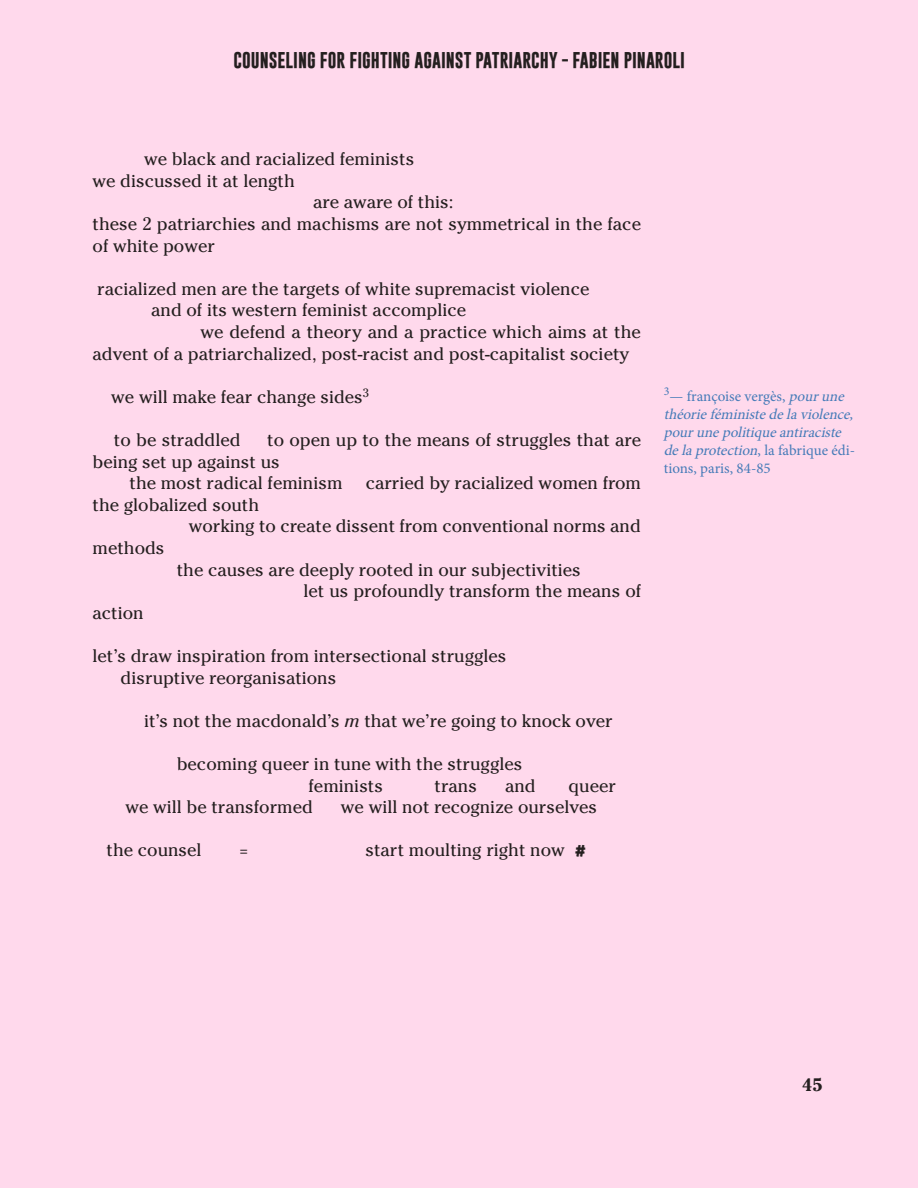
<style>
.page{position:relative;width:918px;height:1188px;background:#ffd9ec}
.page>*{position:absolute;margin:0;border:0;box-sizing:border-box;transform-origin:0 0}
.t1{font:21px "Freelancer";color:#241f1f}
.t2{font:18px/21.6px "Cheltenham Std";color:#241f1f}
.t3{font:700 18px "Cheltenham Std";color:#241f1f}
.t4{font:700 16.5px "Gobold";color:#241f1f}
.t5{font:italic 15px/18px "Minion Pro";color:#457bb8}
.s1{font-style:italic}
.s2{font-style:normal}
</style>
<div class="page">
<p class="t4" style="left:234px;top:49px;width:453px">COUNSELING FOR FIGHTING AGAINST PATRIARCHY - FABIEN PINAROLI</p>
<p class="t2" style="left:144px;top:148px;width:272px">we black and racialized feminists</p>
<p class="t2" style="left:93px;top:170px;width:204px">we discussed it at length</p>
<p class="t2" style="left:313px;top:192px;width:142px">are aware of this:</p>
<p class="t2" style="left:93px;top:213px;width:550px">these 2 patriarchies and machisms are not symmetrical in the face</p>
<p class="t2" style="left:93px;top:235px;width:124px">of white power</p>
<p class="t2" style="left:151px;top:278px;width:440px;text-indent:-54px">racialized men are the targets of white supremacist violence and of its western feminist accomplice</p>
<p class="t2" style="left:93px;top:321px;width:550px;text-indent:108px">we defend a theory and a practice which aims at the advent of a patriarchalized, post-racist and post-capitalist society</p>
<p class="t2" style="left:111px;top:386px;width:259px">we will make fear change sides<sup>3</sup></p>
<p class="t2" style="left:114px;top:429px;width:128px">to be straddled</p>
<p class="t2" style="left:267px;top:429px;width:375px">to open up to the means of struggles that are</p>
<p class="t2" style="left:93px;top:451px;width:189px">being set up against us</p>
<p class="t2" style="left:130px;top:472px;width:214px">the most radical feminism</p>
<p class="t2" style="left:366px;top:472px;width:277px">carried by racialized women from</p>
<p class="t2" style="left:93px;top:494px;width:168px">the globalized south</p>
<p class="t2" style="left:189px;top:516px;width:454px">working to create dissent from conventional norms and</p>
<p class="t2" style="left:93px;top:537px;width:74px">methods</p>
<p class="t2" style="left:177px;top:559px;width:406px">the causes are deeply rooted in our subjectivities</p>
<p class="t2" style="left:303px;top:580px;width:339px">let us profoundly transform the means of</p>
<p class="t2" style="left:93px;top:602px;width:53px">action</p>
<p class="t2" style="left:121px;top:645px;width:387px;text-indent:-28px">let’s draw inspiration from intersectional struggles disruptive reorganisations</p>
<p class="t2" style="left:144px;top:710px;width:470px">it’s not the macdonald’s <span class="s1">m</span> that we’re going to knock over</p>
<p class="t2" style="left:177px;top:753px;width:347px;text-align:center">becoming queer in tune with the struggles feminists</p>
<p class="t2" style="left:435px;top:775px;width:44px">trans</p>
<p class="t2" style="left:505px;top:775px;width:32px">and</p>
<p class="t2" style="left:569px;top:775px;width:49px">queer</p>
<p class="t2" style="left:125px;top:796px;width:189px">we will be transformed</p>
<p class="t2" style="left:341px;top:796px;width:258px">we will not recognize ourselves</p>
<p class="t2" style="left:107px;top:840px;width:97px">the counsel</p>
<p class="t2" style="left:239px;top:840px;width:11px">=</p>
<p class="t2" style="left:365px;top:840px;width:201px">start moulting right now</p>
<p class="t1" style="left:575px;top:840px;width:11px">#</p>
<p class="t5" style="left:664px;top:388px;width:195px"><sup>3</sup><span class="s2">— françoise vergès,</span> pourune théorieféministedelaviolence, pourunepolitiqueantiraciste delaprotection<span class="s2">, l a fa b r i q u e é d i - tions, paris, 84-85</span></p>
<p class="t3" style="left:802px;top:1074px;width:22px">45</p>
</div>
